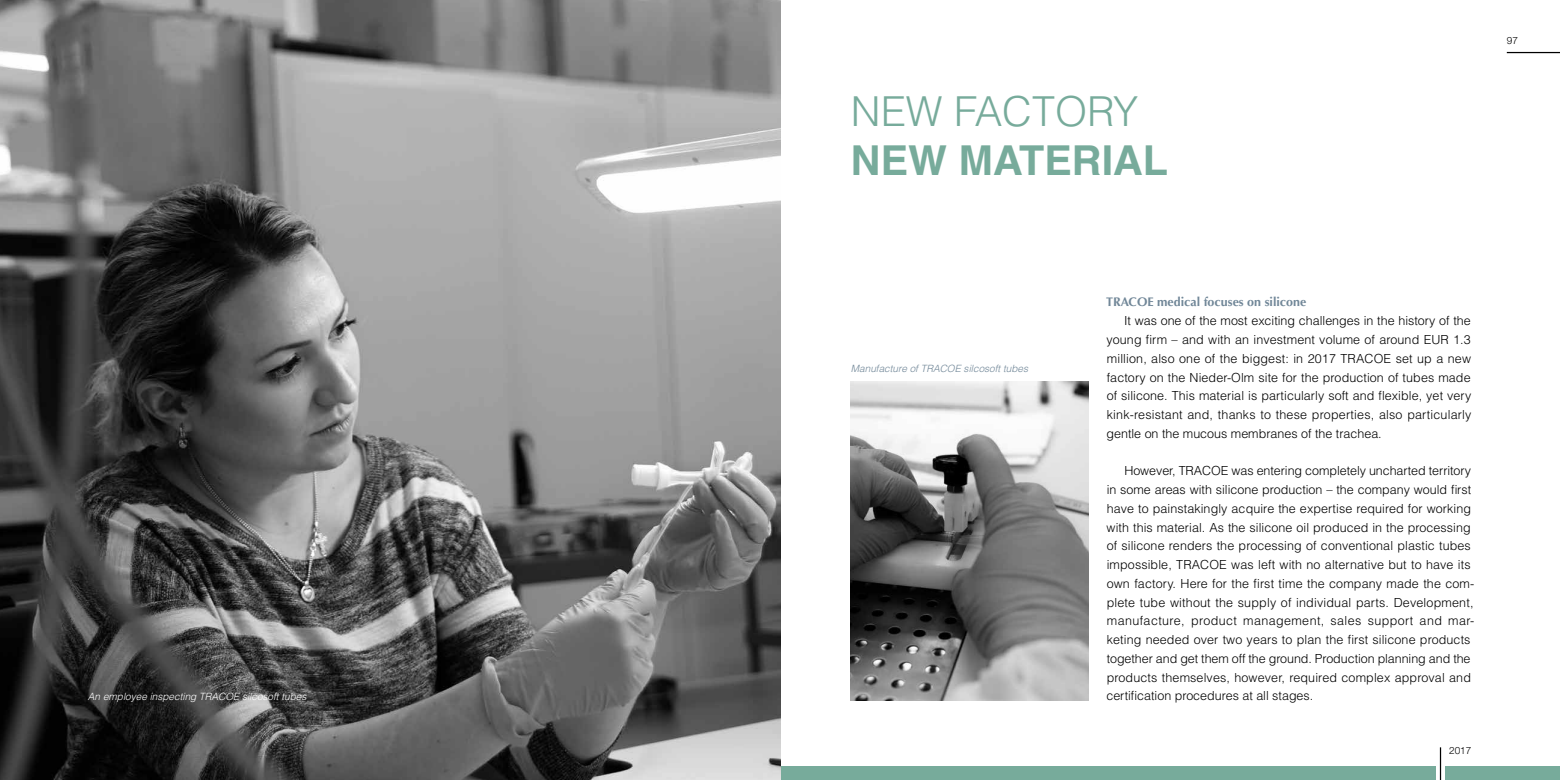
<style>
.page{position:relative;width:1560px;height:780px;background:#fff}
.page>*{position:absolute;margin:0;border:0;box-sizing:border-box;transform-origin:0 0}
.t1{font:700 41.25px "Helvetica LT Std";color:#77ab9b}
.t2{font:300 41.25px "Helvetica LT Std";color:#77ab9b}
.t3{font:300 12.5px/18.8px "Helvetica LT Std";letter-spacing:.01em;color:#000;text-align:justify}
.t4{font:700 12.5px "Optima LT Std";color:#718798}
.t5{font:italic 300 10px "Helvetica LT Std";color:#fff}
.t6{font:italic 300 10px "Helvetica LT Std";color:#718798}
.t7{font:300 10px "Helvetica Neue LT Pro";color:#000}
</style>
<div class="page">
<div style="left:0;top:766px;width:1559px;height:14px;background:#77ab9b"></div>
<img style="left:0;top:0;width:780px;height:780px">
<img style="left:850px;top:381px;width:238px;height:319px">
<svg style="left:1436px;top:757px;width:8px;height:23px"></svg>
<hr style="left:1439px;top:747px;width:1px;height:33px;background:#000">
<hr style="left:1506px;top:52px;width:53px;height:1px;background:#000">
<p class="t5" style="left:88px;top:690px;width:220px">An employee inspecting TRACOE silcosoft tubes</p>
<h1 class="t2" style="left:850px;top:86px;width:289px">NEW FACTORY</h1>
<h1 class="t1" style="left:850px;top:135px;width:319px">NEW MATERIAL</h1>
<p class="t7" style="left:1506px;top:34px;width:13px">97</p>
<p class="t6" style="left:850px;top:362px;width:179px">Manufacture of TRACOE silcosoft tubes</p>
<p class="t4" style="left:1106px;top:295px;width:202px">TRACOE medical focuses on silicone</p>
<p class="t3" style="left:1106px;top:311px;width:366px;text-indent:18px">It was one of the most exciting challenges in the history of the young firm – and with an investment volume of around EUR 1.3 million, also one of the biggest: in 2017 TRACOE set up a new factory on the Nieder-Olm site for the production of tubes made of silicone. This material is particularly soft and flexible, yet very kink-resistant and, thanks to these properties, also particularly gentle on the mucous membranes of the trachea.</p>
<p class="t3" style="left:1106px;top:461px;width:369px;text-align:left;text-indent:18px">However, TRACOE was entering completely uncharted territory in some areas with silicone production – the company would first have to painstakingly acquire the expertise required for working with this material. As the silicone oil produced in the processing of silicone renders the processing of conventional plastic tubes impossible, TRACOE was left with no alternative but to have its own factory. Here for the first time the company made the com&shy;plete tube without the supply of individual parts. Development, manufacture, product management, sales support and mar&shy;keting needed over two years to plan the first silicone products together and get them off the ground. Production planning and the products themselves, however, required complex approval and certification procedures at all stages.</p>
<p class="t7" style="left:1448px;top:744px;width:24px">2017</p>
</div>
